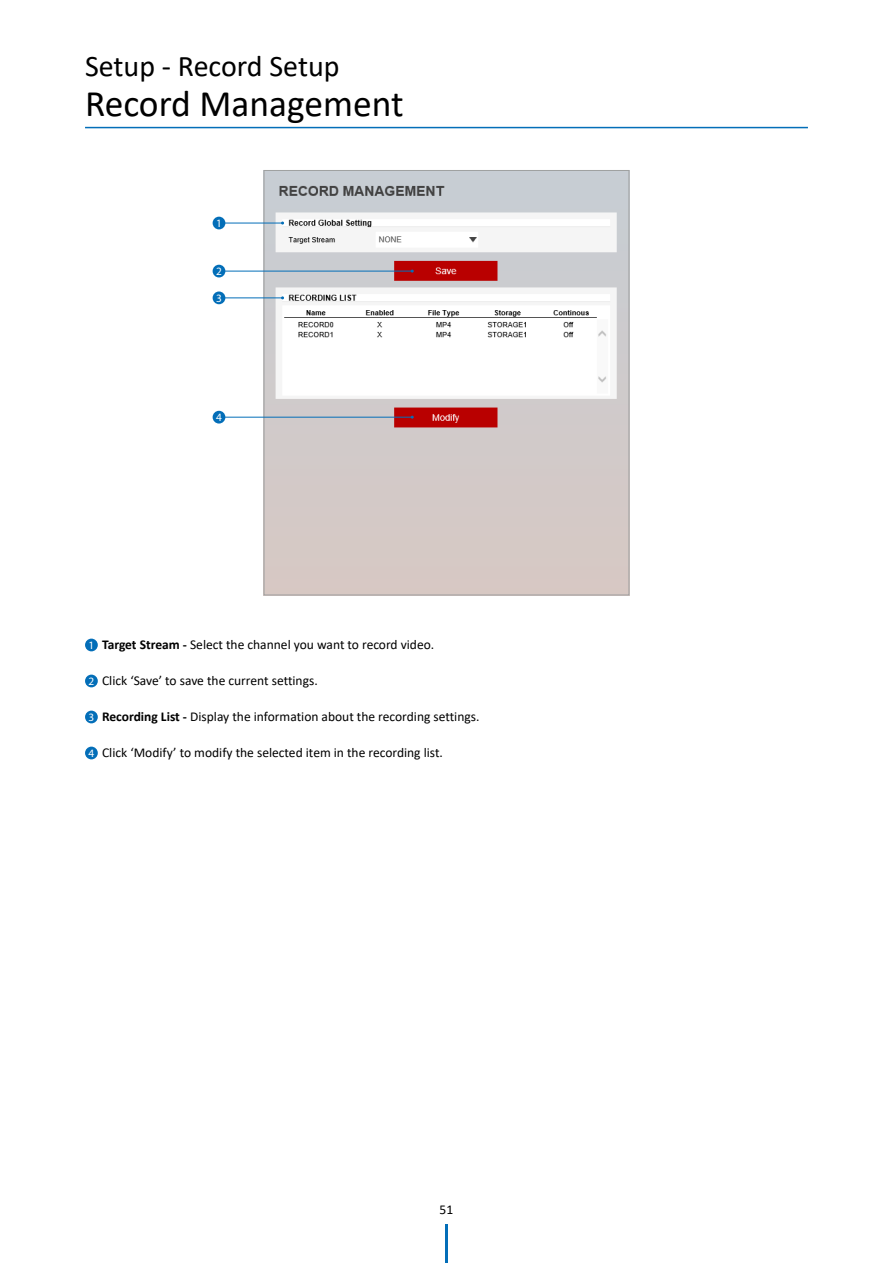
<style>
.page{position:relative;width:893px;height:1263px;background:#fff}
.page>*{position:absolute;margin:0;border:0;box-sizing:border-box;transform-origin:0 0}
.t1{font:37.5px "Calibri";color:#000}
.t2{font:30px "Calibri";color:#000}
.t3{font:13.5px "Calibri";color:#000}
.t4{font:11.25px "Myriad Pro";color:#fff}
.s1{font-family:"Myriad Pro";font-size:11.25px;color:#fff}
.s2{font-weight:700}
</style>
<div class="page">
<hr style="left:85px;top:127px;width:723px;height:1px;background:#036eb8">
<hr style="left:445px;top:1225px;width:3px;height:38px;background:#036eb8">
<img style="left:266px;top:172px;width:361px;height:421px">
<div style="left:264px;top:170px;width:365px;height:425px;border:1px solid #9fa0a0"></div>
<div style="left:85px;top:639px;width:13px;height:12px;background:#036eb8;border-radius:50%"></div>
<div style="left:85px;top:675px;width:13px;height:12px;background:#036eb8;border-radius:50%"></div>
<div style="left:85px;top:711px;width:13px;height:12px;background:#036eb8;border-radius:50%"></div>
<div style="left:85px;top:747px;width:13px;height:12px;background:#036eb8;border-radius:50%"></div>
<hr style="left:219px;top:223px;width:64px;height:1px;background:#036eb8">
<div style="left:213px;top:217px;width:12px;height:12px;background:#036eb8;border-radius:50%"></div>
<hr style="left:219px;top:297px;width:64px;height:1px;background:#036eb8">
<div style="left:213px;top:291px;width:12px;height:13px;background:#036eb8;border-radius:50%"></div>
<hr style="left:219px;top:271px;width:193px;height:1px;background:#036eb8">
<div style="left:213px;top:265px;width:12px;height:12px;background:#036eb8;border-radius:50%"></div>
<hr style="left:219px;top:417px;width:193px;height:1px;background:#036eb8">
<div style="left:213px;top:411px;width:12px;height:12px;background:#036eb8;border-radius:50%"></div>
<h2 class="t2" style="left:85px;top:45px;width:256px">Setup - Record Setup</h2>
<h1 class="t1" style="left:85px;top:77px;width:320px">Record Management</h1>
<p class="t4" style="left:216px;top:216px;width:7px">1</p>
<p class="t4" style="left:216px;top:264px;width:7px">2</p>
<p class="t4" style="left:216px;top:291px;width:7px">3</p>
<p class="t4" style="left:216px;top:410px;width:7px">4</p>
<p class="t3" style="left:89px;top:635px;width:347px"><span class="s1">1</span> <span class="s2">Target Stream -</span> Select the channel you want to record video.</p>
<p class="t3" style="left:89px;top:671px;width:231px"><span class="s1">2</span> Click ‘Save’ to save the current settings.</p>
<p class="t3" style="left:89px;top:707px;width:392px"><span class="s1">3</span> <span class="s2">Recording List -</span> Display the information about the recording settings.</p>
<p class="t3" style="left:89px;top:743px;width:356px"><span class="s1">4</span> Click ‘Modify’ to modify the selected item in the recording list.</p>
<p class="t3" style="left:440px;top:1200px;width:15px">51</p>
</div>
